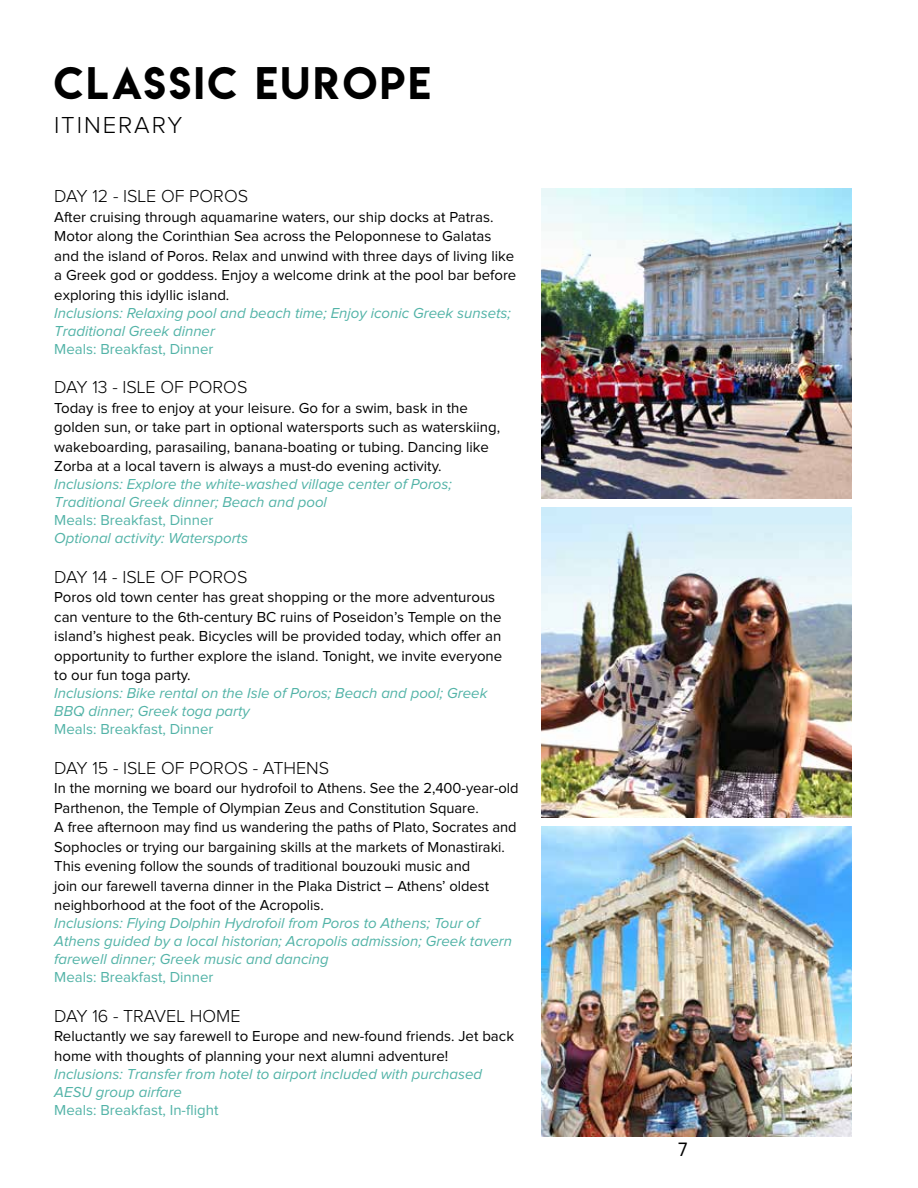
<style>
.page{position:relative;width:918px;height:1188px;background:#fff}
.page>*{position:absolute;margin:0;border:0;box-sizing:border-box;transform-origin:0 0}
.t1{font:40.5px "Lemon Milk";letter-spacing:.08em;color:#000}
.t2{font:300 24px "Proxima Nova";letter-spacing:.08em;color:#000}
.t3{font:20.1px "Proxima Nova";color:#000;scale:.9 1}
.t4{font:300 18px "Proxima Nova";color:#000}
.t5{font:15px/19.5px "Proxima Nova";color:#000}
.t6{font:italic 15px/18px "Proxima Nova";color:#52b3a7}
.t7{font:15px "Proxima Nova";color:#52b3a7}
</style>
<div class="page">
<img style="left:541px;top:189px;width:310px;height:310px">
<img style="left:541px;top:507px;width:310px;height:310px">
<img style="left:541px;top:826px;width:310px;height:310px">
<h1 class="t1" style="left:54px;top:54px;width:378px">CLASSIC EUROPE</h1>
<h2 class="t2" style="left:54px;top:114px;width:130px">ITINERARY</h2>
<p class="t4" style="left:54px;top:188px;width:195px">DAY 12 - ISLE OF POROS</p>
<p class="t5" style="left:54px;top:207px;width:464px">After cruising through aquamarine waters, our ship docks at Patras.<br>Motor along the Corinthian Sea across the Peloponnese to Galatas and the island of Poros. Relax and unwind with three days of living like a Greek god or goddess. Enjoy a welcome drink at the pool bar before exploring this idyllic island.</p>
<p class="t6" style="left:54px;top:304px;width:458px">Inclusions: Relaxing pool and beach time; Enjoy iconic Greek sunsets;<br>Traditional Greek dinner</p>
<p class="t7" style="left:54px;top:342px;width:161px">Meals: Breakfast, Dinner</p>
<p class="t4" style="left:54px;top:379px;width:195px">DAY 13 - ISLE OF POROS</p>
<p class="t5" style="left:54px;top:399px;width:447px">Today is free to enjoy at your leisure. Go for a swim, bask in the golden sun, or take part in optional watersports such as waterskiing, wakeboarding, parasailing, banana-boating or tubing. Dancing like Zorba at a local tavern is always a must-do evening activity.</p>
<p class="t6" style="left:54px;top:476px;width:399px">Inclusions: Explore the white-washed village center of Poros;<br>Traditional Greek dinner; Beach and pool</p>
<p class="t7" style="left:54px;top:513px;width:161px">Meals: Breakfast, Dinner</p>
<p class="t6" style="left:54px;top:530px;width:195px">Optional activity: Watersports</p>
<p class="t4" style="left:54px;top:569px;width:195px">DAY 14 - ISLE OF POROS</p>
<p class="t5" style="left:54px;top:588px;width:450px">Poros old town center has great shopping or the more adventurous can venture to the 6th-century BC ruins of Poseidon’s Temple on the island’s highest peak. Bicycles will be provided today, which offer an opportunity to further explore the island. Tonight, we invite everyone to our fun toga party.</p>
<p class="t6" style="left:54px;top:685px;width:435px">Inclusions: Bike rental on the Isle of Poros; Beach and pool; Greek<br>BBQ dinner; Greek toga party</p>
<p class="t7" style="left:54px;top:722px;width:161px">Meals: Breakfast, Dinner</p>
<p class="t4" style="left:54px;top:760px;width:277px">DAY 15 - ISLE OF POROS - ATHENS</p>
<p class="t5" style="left:54px;top:779px;width:466px">In the morning we board our hydrofoil to Athens. See the 2,400-year-old Parthenon, the Temple of Olympian Zeus and Constitution Square.<br>A free afternoon may find us wandering the paths of Plato, Socrates and Sophocles or trying our bargaining skills at the markets of Monastiraki.<br>This evening follow the sounds of traditional bouzouki music and<br>join our farewell taverna dinner in the Plaka District – Athens’ oldest neighborhood at the foot of the Acropolis.</p>
<p class="t6" style="left:54px;top:915px;width:459px">Inclusions: Flying Dolphin Hydrofoil from Poros to Athens; Tour of<br>Athens guided by a local historian; Acropolis admission; Greek tavern farewell dinner; Greek music and dancing</p>
<p class="t7" style="left:54px;top:970px;width:161px">Meals: Breakfast, Dinner</p>
<p class="t4" style="left:54px;top:1008px;width:188px">DAY 16 - TRAVEL HOME</p>
<p class="t5" style="left:54px;top:1027px;width:461px">Reluctantly we say farewell to Europe and new-found friends. Jet back home with thoughts of planning your next alumni adventure!</p>
<p class="t6" style="left:54px;top:1066px;width:429px">Inclusions: Transfer from hotel to airport included with purchased<br>AESU group airfare</p>
<p class="t7" style="left:54px;top:1103px;width:166px">Meals: Breakfast, In-flight</p>
<h3 class="t3" style="left:678px;top:1140px;width:12px">7</h3>
</div>
